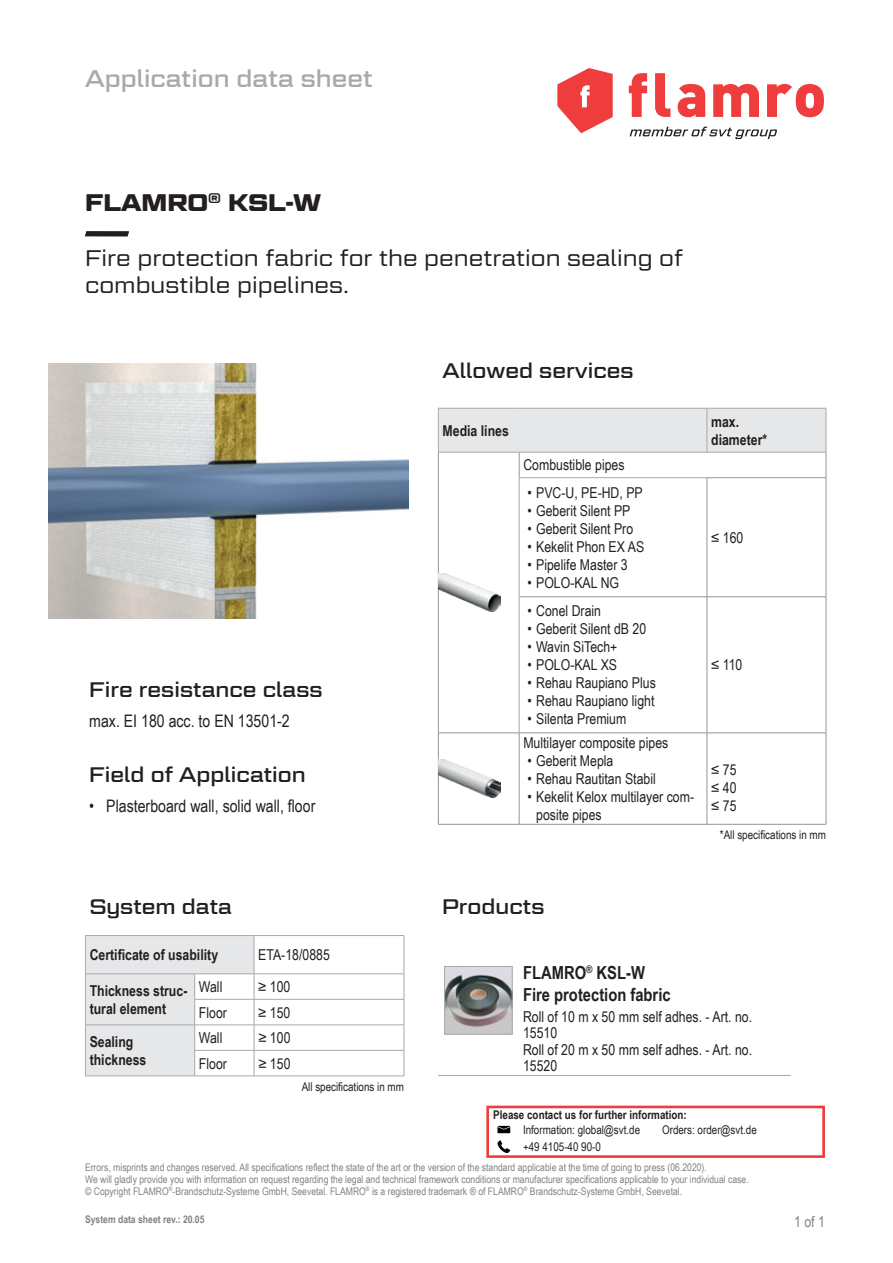
<style>
.page{position:relative;width:893px;height:1263px;background:#fff}
.page>*{position:absolute;margin:0;border:0;box-sizing:border-box;transform-origin:0 0}
.t1{font:24px "Geom Graphic";color:#a8a9ad}
.t2{font:700 24px "Geom Graphic";color:#231f20}
.t3{font:300 22.5px/27px "Geom Graphic";color:#231f20}
.t4{font:21px "Geom Graphic";color:#231f20}
.t5{font:700 18px/21.6px "Arial Narrow";color:#231f20}
.t6{font:17.25px "Arial Narrow";color:#231f20}
.t7{font:15px/16.5px "Arial Narrow";color:#231f20}
.t8{font:700 15px/18px "Arial Narrow";color:#231f20}
.t9{font:15px "Arial Narrow";color:#808285}
.t10{font:12px "Arial Narrow";color:#231f20}
.t11{font:700 12px "Arial Narrow";color:#231f20}
.t12{font:10.5px/12px "Arial Narrow";color:#808285}
.t13{font:700 10.5px "Arial Narrow";color:#808285}
</style>
<div class="page">
<svg style="left:255px;top:936px;width:149px;height:139px"></svg>
<hr style="left:254px;top:999px;width:150px;height:1px;background:#a8a9ad">
<hr style="left:254px;top:1024px;width:150px;height:1px;background:#a8a9ad">
<hr style="left:254px;top:1050px;width:150px;height:1px;background:#a8a9ad">
<svg style="left:85px;top:936px;width:170px;height:140px"></svg>
<svg style="left:404px;top:974px;width:1px;height:102px"></svg>
<hr style="left:195px;top:1075px;width:59px;height:1px;background:#a8a9ad">
<hr style="left:254px;top:1075px;width:150px;height:1px;background:#a8a9ad">
<hr style="left:85px;top:935px;width:110px;height:1px;background:#a8a9ad">
<hr style="left:195px;top:935px;width:59px;height:1px;background:#a8a9ad">
<hr style="left:86px;top:973px;width:109px;height:1px;background:#a8a9ad">
<hr style="left:195px;top:973px;width:59px;height:1px;background:#a8a9ad">
<hr style="left:85px;top:936px;width:1px;height:38px;background:#a8a9ad">
<hr style="left:254px;top:935px;width:150px;height:1px;background:#a8a9ad">
<hr style="left:254px;top:936px;width:1px;height:38px;background:#a8a9ad">
<hr style="left:404px;top:936px;width:1px;height:38px;background:#a8a9ad">
<hr style="left:254px;top:973px;width:150px;height:1px;background:#a8a9ad">
<img style="left:49px;top:364px;width:359px;height:254px">
<hr style="left:519px;top:1075px;width:272px;height:1px;background:#a8a9ad">
<hr style="left:438px;top:1075px;width:81px;height:1px;background:#a8a9ad">
<img style="left:446px;top:968px;width:64px;height:64px">
<div style="left:444px;top:966px;width:68px;height:68px;border:1px solid #a8a9ad"></div>
<svg style="left:438px;top:407px;width:388px;height:417px"></svg>
<hr style="left:519px;top:596px;width:188px;height:1px;background:#939598">
<hr style="left:707px;top:596px;width:119px;height:1px;background:#939598">
<hr style="left:707px;top:733px;width:119px;height:1px;background:#939598">
<hr style="left:707px;top:733px;width:1px;height:91px;background:#939598">
<hr style="left:438px;top:478px;width:1px;height:119px;background:#939598">
<hr style="left:826px;top:478px;width:1px;height:119px;background:#939598">
<hr style="left:438px;top:597px;width:1px;height:136px;background:#939598">
<hr style="left:826px;top:597px;width:1px;height:136px;background:#939598">
<hr style="left:438px;top:733px;width:81px;height:1px;background:#939598">
<hr style="left:438px;top:733px;width:1px;height:91px;background:#939598">
<hr style="left:519px;top:733px;width:1px;height:91px;background:#939598">
<hr style="left:826px;top:733px;width:1px;height:91px;background:#939598">
<hr style="left:438px;top:824px;width:81px;height:1px;background:#939598">
<hr style="left:519px;top:824px;width:188px;height:1px;background:#939598">
<hr style="left:707px;top:824px;width:119px;height:1px;background:#939598">
<svg style="left:438px;top:409px;width:389px;height:69px"></svg>
<hr style="left:707px;top:477px;width:119px;height:1px;background:#939598">
<hr style="left:519px;top:477px;width:188px;height:1px;background:#a8a9ad">
<hr style="left:519px;top:478px;width:1px;height:119px;background:#a8a9ad">
<hr style="left:519px;top:597px;width:1px;height:136px;background:#a8a9ad">
<hr style="left:707px;top:478px;width:1px;height:119px;background:#939598">
<hr style="left:707px;top:597px;width:1px;height:136px;background:#939598">
<hr style="left:519px;top:733px;width:188px;height:1px;background:#939598">
<hr style="left:438px;top:408px;width:81px;height:1px;background:#a8a9ad">
<hr style="left:519px;top:408px;width:188px;height:1px;background:#a8a9ad">
<hr style="left:707px;top:408px;width:119px;height:1px;background:#a8a9ad">
<hr style="left:826px;top:408px;width:1px;height:44px;background:#a8a9ad">
<hr style="left:438px;top:452px;width:81px;height:1px;background:#a8a9ad">
<hr style="left:519px;top:452px;width:188px;height:1px;background:#a8a9ad">
<hr style="left:707px;top:452px;width:119px;height:1px;background:#a8a9ad">
<hr style="left:438px;top:408px;width:1px;height:44px;background:#a8a9ad">
<img style="left:439px;top:573px;width:62px;height:39px">
<img style="left:439px;top:759px;width:62px;height:39px">
<svg style="left:629px;top:73px;width:18px;height:44px"></svg>
<svg style="left:655px;top:73px;width:15px;height:44px"></svg>
<svg style="left:678px;top:84px;width:27px;height:33px"></svg>
<svg style="left:713px;top:84px;width:46px;height:33px"></svg>
<svg style="left:767px;top:84px;width:57px;height:33px"></svg>
<svg style="left:557px;top:68px;width:56px;height:65px"></svg>
<svg style="left:630px;top:127px;width:147px;height:12px"></svg>
<svg style="left:497px;top:1126px;width:13px;height:7px"></svg>
<svg style="left:497px;top:1140px;width:13px;height:13px"></svg>
<div style="left:486px;top:1106px;width:339px;height:52px;border:3px solid #ee3d3c"></div>
<svg style="left:85px;top:231px;width:44px;height:5px"></svg>
<h1 class="t1" style="left:85px;top:63px;width:289px">Application data sheet</h1>
<h1 class="t2" style="left:85px;top:188px;width:237px">FLAMRO<sup>®</sup> KSL-W</h1>
<h2 class="t3" style="left:85px;top:244px;width:600px">Fire protection fabric for the penetration sealing of combustible pipelines.</h2>
<h3 class="t4" style="left:443px;top:357px;width:193px">Allowed services</h3>
<h3 class="t4" style="left:89px;top:676px;width:235px">Fire resistance class</h3>
<p class="t6" style="left:89px;top:708px;width:202px">max. EI 180 acc. to EN 13501-2</p>
<h3 class="t4" style="left:89px;top:761px;width:218px">Field of Application</h3>
<p class="t6" style="left:89px;top:793px;width:228px">• Plasterboard wall, solid wall, floor</p>
<h3 class="t4" style="left:90px;top:894px;width:144px">System data</h3>
<p class="t8" style="left:90px;top:945px;width:130px">Certificate of usability</p>
<p class="t7" style="left:258px;top:946px;width:73px">ETA-18/0885</p>
<p class="t8" style="left:90px;top:981px;width:99px">Thickness struc&shy;tural element</p>
<p class="t7" style="left:199px;top:978px;width:25px">Wall</p>
<p class="t7" style="left:258px;top:978px;width:34px">≥ 100</p>
<p class="t7" style="left:199px;top:1003px;width:30px">Floor</p>
<p class="t7" style="left:258px;top:1003px;width:34px">≥ 150</p>
<p class="t8" style="left:90px;top:1032px;width:58px">Sealing thickness</p>
<p class="t7" style="left:199px;top:1029px;width:25px">Wall</p>
<p class="t7" style="left:258px;top:1029px;width:34px">≥ 100</p>
<p class="t7" style="left:199px;top:1054px;width:30px">Floor</p>
<p class="t7" style="left:258px;top:1054px;width:34px">≥ 150</p>
<p class="t10" style="left:302px;top:1078px;width:104px">All specifications in mm</p>
<p class="t8" style="left:443px;top:421px;width:68px">Media lines</p>
<p class="t8" style="left:711px;top:412px;width:58px">max. diameter*</p>
<p class="t7" style="left:523px;top:456px;width:103px">Combustible pipes</p>
<p class="t7" style="left:528px;top:484px;width:117px">• PVC-U, PE-HD, PP</p>
<p class="t7" style="left:528px;top:502px;width:104px">• Geberit Silent PP</p>
<p class="t7" style="left:528px;top:520px;width:107px">• Geberit Silent Pro</p>
<p class="t7" style="left:528px;top:538px;width:118px">• Kekelit Phon EX AS</p>
<p class="t7" style="left:528px;top:556px;width:102px">• Pipelife Master 3</p>
<p class="t7" style="left:528px;top:574px;width:93px">• POLO-KAL NG</p>
<p class="t7" style="left:711px;top:529px;width:34px">≤ 160</p>
<p class="t7" style="left:528px;top:602px;width:75px">• Conel Drain</p>
<p class="t7" style="left:528px;top:620px;width:120px">• Geberit Silent dB 20</p>
<p class="t7" style="left:528px;top:638px;width:91px">• Wavin SiTech+</p>
<p class="t7" style="left:528px;top:656px;width:91px">• POLO-KAL XS</p>
<p class="t7" style="left:528px;top:674px;width:130px">• Rehau Raupiano Plus</p>
<p class="t7" style="left:528px;top:692px;width:128px">• Rehau Raupiano light</p>
<p class="t7" style="left:528px;top:710px;width:100px">• Silenta Premium</p>
<p class="t7" style="left:523px;top:734px;width:146px">Multilayer composite pipes</p>
<p class="t7" style="left:528px;top:752px;width:87px">• Geberit Mepla</p>
<p class="t7" style="left:528px;top:770px;width:130px">• Rehau Rautitan Stabil</p>
<p class="t7" style="left:536px;top:787px;width:159px;line-height:18px;text-indent:-9px">• Kekelit Kelox multilayer com&shy;posite pipes</p>
<p class="t7" style="left:711px;top:656px;width:33px">≤ 110</p>
<p class="t7" style="left:711px;top:760px;width:27px;line-height:18px;text-align:justify">≤ 75 ≤ 40 ≤ 75</p>
<p class="t10" style="left:720px;top:826px;width:108px">*All specifications in mm</p>
<h3 class="t4" style="left:442px;top:894px;width:104px">Products</h3>
<p class="t5" style="left:523px;top:961px;width:149px">FLAMRO<sup>®</sup> KSL-W<br>Fire protection fabric</p>
<p class="t7" style="left:523px;top:1008px;width:231px">Roll of 10 m x 50 mm self adhes. - Art. no.<br>15510<br>Roll of 20 m x 50 mm self adhes. - Art. no.<br>15520</p>
<p class="t11" style="left:493px;top:1106px;width:195px">Please contact us for further information:</p>
<p class="t10" style="left:523px;top:1121px;width:119px">Information: global@svt.de</p>
<p class="t10" style="left:662px;top:1121px;width:96px">Orders: order@svt.de</p>
<p class="t10" style="left:523px;top:1138px;width:79px">+49 4105-40 90-0</p>
<p class="t12" style="left:85px;top:1161px;width:665px">Errors, misprints and changes reserved. All specifications reflect the state of the art or the version of the standard applicable at the time of going to press (06.2020).<br>We will gladly provide you with information on request regarding the legal and technical framework conditions or manufacturer specifications applicable to your individual case. © Copyright FLAMRO<sup>®</sup>-Brandschutz-Systeme GmbH, Seevetal. FLAMRO<sup>®</sup> is a registered trademark ® of FLAMRO<sup>®</sup> Brandschutz-Systeme GmbH, Seevetal.</p>
<p class="t13" style="left:85px;top:1212px;width:121px">System data sheet rev.: 20.05</p>
<p class="t9" style="left:794px;top:1210px;width:32px">1 of 1</p>
</div>
